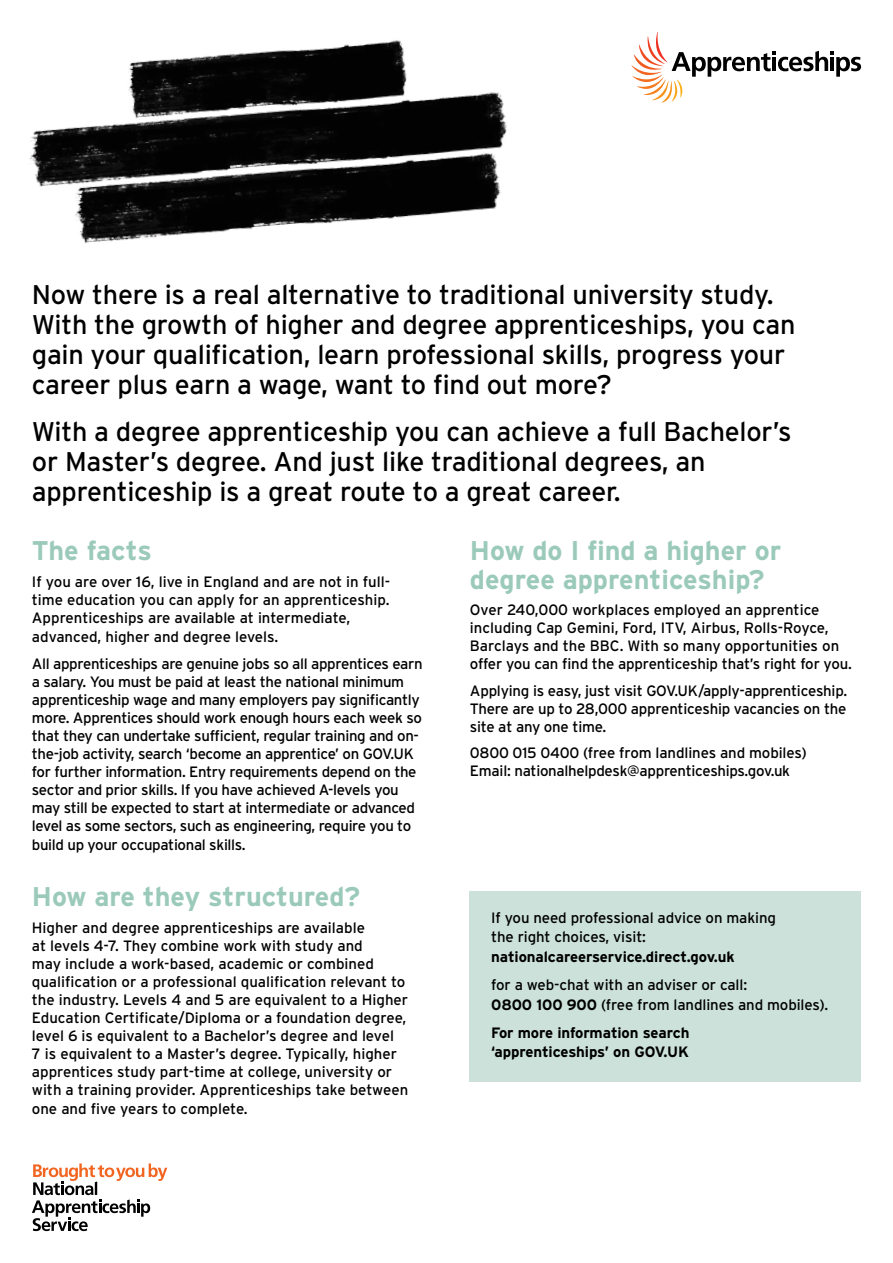
<style>
.page{position:relative;width:893px;height:1263px;background:#fff}
.page>*{position:absolute;margin:0;border:0;box-sizing:border-box;transform-origin:0 0}
.t1{font:27px/30px "Interstate";letter-spacing:-.01em;color:#000}
.t2{font:700 27px/28.5px "Interstate";color:#9bcabb}
.t3{font:15px/18px "Interstate";letter-spacing:-.015em;color:#000}
.t4{font:700 15px/19.5px "Interstate";letter-spacing:-.005em;color:#000}
.s1{font-weight:700}
</style>
<div class="page">
<img style="left:29px;top:92px;width:478px;height:95px">
<img style="left:50px;top:129px;width:457px;height:115px">
<img style="left:111px;top:40px;width:316px;height:106px">
<svg style="left:32px;top:1163px;width:135px;height:68px"></svg>
<svg style="left:631px;top:32px;width:230px;height:70px"></svg>
<hr style="left:830px;top:57px;width:4px;height:14px;background:#000">
<div style="left:470px;top:891px;width:391px;height:191px;background:#cbe1d9"></div>
<p class="t1" style="left:32px;top:279px;width:765px">Now there is a real alternative to traditional university study.<br>With the growth of higher and degree apprenticeships, you can gain your qualification, learn professional skills, progress your career plus earn a wage, want to find out more?</p>
<h1 class="t1" style="left:32px;top:416px;width:761px">With a degree apprenticeship you can achieve a full Bachelor’s or Master’s degree. And just like traditional degrees, an apprenticeship is a great route to a great career.</h1>
<h1 class="t2" style="left:32px;top:536px;width:122px">The facts</h1>
<p class="t3" style="left:32px;top:572px;width:360px;text-align:justify">If you are over 16, live in England and are not in full&shy;time education you can apply for an apprenticeship.<br>Apprenticeships are available at intermediate,</p>
<p class="t3" style="left:32px;top:624px;width:392px;line-height:26.5px">advanced, higher and degree levels.<br>All apprenticeships are genuine jobs so all apprentices earn</p>
<p class="t3" style="left:32px;top:672px;width:392px">a salary. You must be paid at least the national minimum apprenticeship wage and many employers pay significantly more. Apprentices should work enough hours each week so that they can undertake sufficient, regular training and on&shy;the-job activity, search ‘become an apprentice’ on GOV.UK for further information. Entry requirements depend on the sector and prior skills. If you have achieved A-levels you may still be expected to start at intermediate or advanced level as some sectors, such as engineering, require you to</p>
<p class="t3" style="left:32px;top:836px;width:215px">build up your occupational skills.</p>
<h1 class="t2" style="left:32px;top:882px;width:330px">How are they structured?</h1>
<p class="t3" style="left:32px;top:918px;width:378px">Higher and degree apprenticeships are available<br>at levels 4-7. They combine work with study and<br>may include a work-based, academic or combined qualification or a professional qualification relevant to the industry. Levels 4 and 5 are equivalent to a Higher Education Certificate/Diploma or a foundation degree, level 6 is equivalent to a Bachelor’s degree and level<br>7 is equivalent to a Master’s degree. Typically, higher apprentices study part-time at college, university or with a training provider. Apprenticeships take between</p>
<p class="t3" style="left:32px;top:1100px;width:217px">one and five years to complete.</p>
<h1 class="t2" style="left:470px;top:536px;width:313px">How do I find a higher or degree apprenticeship?</h1>
<p class="t3" style="left:470px;top:601px;width:384px">Over 240,000 workplaces employed an apprentice including Cap Gemini, Ford, ITV, Airbus, Rolls-Royce, Barclays and the BBC. With so many opportunities on offer you can find the apprenticeship that’s right for you.</p>
<p class="t3" style="left:470px;top:681px;width:379px;text-align:justify">Applying is easy, just visit GOV.UK/apply-apprenticeship.<br>There are up to 28,000 apprenticeship vacancies on the site at any one time.</p>
<p class="t3" style="left:470px;top:744px;width:338px">0800 015 0400 (free from landlines and mobiles)<br>Email: nationalhelpdesk@apprenticeships.gov.uk</p>
<p class="t3" style="left:491px;top:908px;width:286px;line-height:19.5px">If you need professional advice on making the right choices, visit:</p>
<p class="t4" style="left:491px;top:947px;width:245px">nationalcareerservice.direct.gov.uk</p>
<p class="t3" style="left:491px;top:975px;width:339px;line-height:19.5px">for a web-chat with an adviser or call:<br><span class="s1">0800 100 900</span> (free from landlines and mobiles).</p>
<p class="t4" style="left:491px;top:1022px;width:200px">For more information search ‘apprenticeships’ on GOV.UK</p>
</div>
